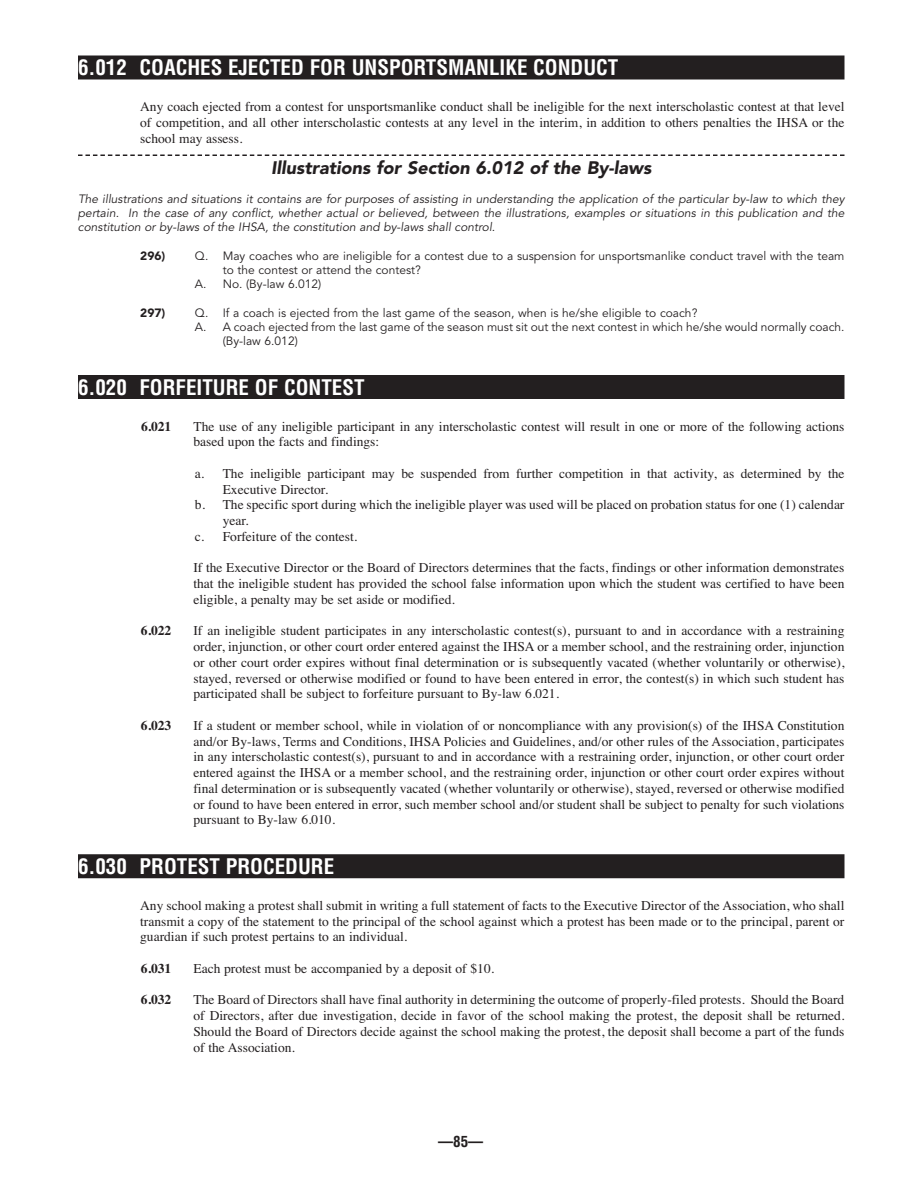
<style>
.page{position:relative;width:918px;height:1188px;background:#fff}
.page>*{position:absolute;margin:0;border:0;box-sizing:border-box;transform-origin:0 0}
.t1{font:700 condensed 21px "Helvetica";color:#fff}
.t2{font:italic 900 18px "Avenir";color:#231f20}
.t3{font:700 condensed 15px "Helvetica";color:#231f20}
.t4{font:13.5px/15.8px "Times";color:#231f20;text-align:justify}
.t5{font:700 13.5px "Times";color:#231f20}
.t6{font:12px "Avenir";color:#231f20}
.t7{font:italic 12px/14.2px "Avenir";color:#231f20;text-align:justify}
.t8{font:900 12px "Avenir";color:#231f20}
</style>
<div class="page">
<div style="left:78px;top:56px;width:766px;height:24px;background:#231f20"></div>
<svg style="left:78px;top:154px;width:766px;height:2px"></svg>
<div style="left:78px;top:375px;width:766px;height:24px;background:#231f20"></div>
<div style="left:78px;top:854px;width:766px;height:24px;background:#231f20"></div>
<h1 class="t1" style="left:78px;top:55px;width:542px">6.012 COACHES EJECTED FOR UNSPORTSMANLIKE CONDUCT</h1>
<p class="t4" style="left:140px;top:98px;width:706px">Any coach ejected from a contest for unsportsmanlike conduct shall be ineligible for the next interscholastic contest at that level of competition, and all other interscholastic contests at any level in the interim, in addition to others penalties the IHSA or the school may assess.</p>
<h2 class="t2" style="left:271px;top:160px;width:382px">Illustrations for Section 6.012 of the By-laws</h2>
<p class="t7" style="left:78px;top:192px;width:768px">The illustrations and situations it contains are for purposes of assisting in understanding the application of the particular by-law to which they pertain. In the case of any conflict, whether actual or believed, between the illustrations, examples or situations in this publication and the constitution or by-laws of the IHSA, the constitution and by-laws shall control.</p>
<p class="t8" style="left:140px;top:250px;width:27px">296)</p>
<p class="t6" style="left:195px;top:250px;width:651px">Q. May coaches who are ineligible for a contest due to a suspension for unsportsmanlike conduct travel with the team</p>
<p class="t6" style="left:223px;top:265px;width:200px">to the contest or attend the contest?</p>
<p class="t6" style="left:195px;top:279px;width:128px">A. No. (By-law 6.012)</p>
<p class="t8" style="left:140px;top:307px;width:27px">297)</p>
<p class="t6" style="left:195px;top:307px;width:504px">Q. If a coach is ejected from the last game of the season, when is he/she eligible to coach?</p>
<p class="t6" style="left:195px;top:322px;width:651px">A. A coach ejected from the last game of the season must sit out the next contest in which he/she would normally coach.</p>
<p class="t6" style="left:223px;top:336px;width:77px">(By-law 6.012)</p>
<h1 class="t1" style="left:78px;top:375px;width:288px">6.020 FORFEITURE OF CONTEST</h1>
<p class="t5" style="left:141px;top:418px;width:32px">6.021</p>
<p class="t4" style="left:193px;top:418px;width:652px">The use of any ineligible participant in any interscholastic contest will result in one or more of the following actions based upon the facts and findings:</p>
<p class="t4" style="left:195px;top:465px;width:651px">a. The ineligible participant may be suspended from further competition in that activity, as determined by the</p>
<p class="t4" style="left:223px;top:481px;width:107px">Executive Director.</p>
<p class="t4" style="left:195px;top:497px;width:651px">b. The specific sport during which the ineligible player was used will be placed on probation status for one (1) calendar</p>
<p class="t4" style="left:223px;top:512px;width:27px">year.</p>
<p class="t4" style="left:195px;top:528px;width:164px">c. Forfeiture of the contest.</p>
<p class="t4" style="left:193px;top:560px;width:653px">If the Executive Director or the Board of Directors determines that the facts, findings or other information demonstrates that the ineligible student has provided the school false information upon which the student was certified to have been eligible, a penalty may be set aside or modified.</p>
<p class="t5" style="left:141px;top:623px;width:32px">6.022</p>
<p class="t4" style="left:193px;top:623px;width:653px">If an ineligible student participates in any interscholastic contest(s), pursuant to and in accordance with a restraining order, injunction, or other court order entered against the IHSA or a member school, and the restraining order, injunction or other court order expires without final determination or is subsequently vacated (whether voluntarily or otherwise), stayed, reversed or otherwise modified or found to have been entered in error, the contest(s) in which such student has participated shall be subject to forfeiture pursuant to By-law 6.021.</p>
<p class="t5" style="left:141px;top:717px;width:32px">6.023</p>
<p class="t4" style="left:193px;top:717px;width:653px">If a student or member school, while in violation of or noncompliance with any provision(s) of the IHSA Constitution and/or By-laws, Terms and Conditions, IHSA Policies and Guidelines, and/or other rules of the Association, participates in any interscholastic contest(s), pursuant to and in accordance with a restraining order, injunction, or other court order entered against the IHSA or a member school, and the restraining order, injunction or other court order expires without final determination or is subsequently vacated (whether voluntarily or otherwise), stayed, reversed or otherwise modified or found to have been entered in error, such member school and/or student shall be subject to penalty for such violations pursuant to By-law 6.010.</p>
<h1 class="t1" style="left:78px;top:854px;width:258px">6.030 PROTEST PROCEDURE</h1>
<p class="t4" style="left:140px;top:897px;width:706px">Any school making a protest shall submit in writing a full statement of facts to the Executive Director of the Association, who shall transmit a copy of the statement to the principal of the school against which a protest has been made or to the principal, parent or guardian if such protest pertains to an individual.</p>
<p class="t5" style="left:141px;top:960px;width:32px">6.031</p>
<p class="t4" style="left:193px;top:960px;width:302px">Each protest must be accompanied by a deposit of $10.</p>
<p class="t5" style="left:141px;top:992px;width:32px">6.032</p>
<p class="t4" style="left:193px;top:992px;width:653px">The Board of Directors shall have final authority in determining the outcome of properly-filed protests. Should the Board of Directors, after due investigation, decide in favor of the school making the protest, the deposit shall be returned.<br>Should the Board of Directors decide against the school making the protest, the deposit shall become a part of the funds of the Association.</p>
<p class="t3" style="left:438px;top:1133px;width:46px">—85—</p>
</div>
